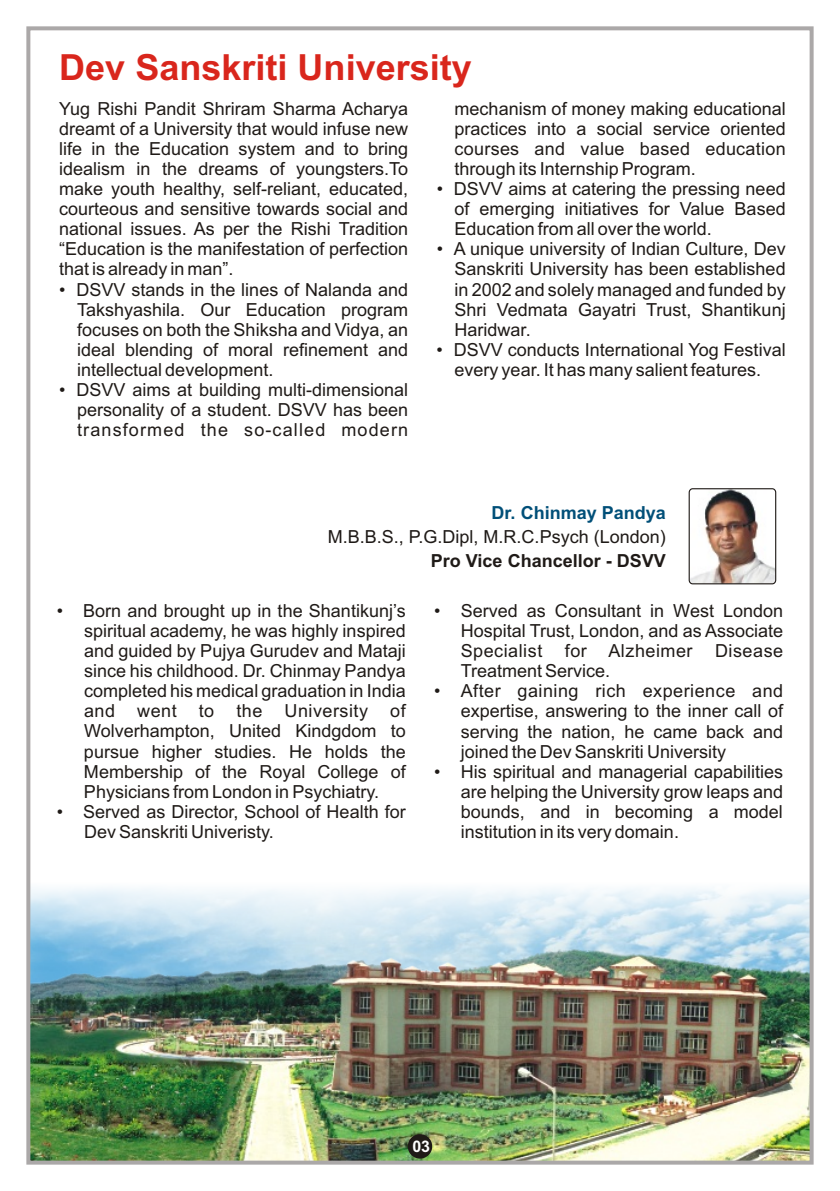
<style>
.page{position:relative;width:840px;height:1191px;background:#fff}
.page>*{position:absolute;margin:0;border:0;box-sizing:border-box;transform-origin:0 0}
.t1{font:700 36px "Arial";color:#d9261c}
.t2{font:18px/20.2px "Arial";color:#1f1a17;text-align:justify}
.t3{font:700 18px "Arial";color:#1f1a17}
.t4{font:18px "Arial";letter-spacing:.03em;color:#1f1a17}
.t5{font:700 18px "Arial";color:#004f78}
.t6{font:700 16px "Arial";color:#fff}
</style>
<div class="page">
<img style="left:31px;top:888px;width:777px;height:271px">
<div style="left:26px;top:26px;width:787px;height:1138px;border:4px solid #aba8a8"></div>
<img style="left:688px;top:489px;width:87px;height:95px;border-radius:4px">
<div style="left:688px;top:488px;width:87px;height:96px;border:1px solid #1f1a17;border-radius:4px"></div>
<div style="left:407px;top:1134px;width:25px;height:24px;background:#1f1a17;border-radius:50%"></div>
<h1 class="t1" style="left:59px;top:53px;width:414px">Dev Sanskriti University</h1>
<p class="t2" style="left:59px;top:100px;width:350px">Yug Rishi Pandit Shriram Sharma Acharya</p>
<p class="t2" style="left:454px;top:100px;width:332px">mechanism of money making educational</p>
<p class="t2" style="left:59px;top:120px;width:350px">dreamt of a University that would infuse new</p>
<p class="t2" style="left:454px;top:120px;width:332px">practices into a social service oriented</p>
<p class="t2" style="left:59px;top:140px;width:350px">life in the Education system and to bring</p>
<p class="t2" style="left:454px;top:140px;width:332px">courses and value based education</p>
<p class="t2" style="left:59px;top:160px;width:350px">idealism in the dreams of youngsters.To</p>
<p class="t2" style="left:454px;top:160px;width:243px">through its Internship Program.</p>
<p class="t2" style="left:59px;top:180px;width:350px">make youth healthy, self-reliant, educated,</p>
<p class="t2" style="left:436px;top:180px;width:350px">• DSVV aims at catering the pressing need</p>
<p class="t2" style="left:59px;top:200px;width:350px">courteous and sensitive towards social and</p>
<p class="t2" style="left:454px;top:200px;width:332px">of emerging initiatives for Value Based</p>
<p class="t2" style="left:59px;top:220px;width:350px">national issues. As per the Rishi Tradition</p>
<p class="t2" style="left:454px;top:220px;width:259px">Education from all over the world.</p>
<p class="t2" style="left:59px;top:240px;width:350px">“Education is the manifestation of perfection</p>
<p class="t2" style="left:436px;top:240px;width:350px">• A unique university of Indian Culture, Dev</p>
<p class="t2" style="left:59px;top:261px;width:176px">that is already in man”.</p>
<p class="t2" style="left:454px;top:261px;width:332px">Sanskriti University has been established</p>
<p class="t2" style="left:59px;top:281px;width:350px">• DSVV stands in the lines of Nalanda and</p>
<p class="t2" style="left:454px;top:281px;width:332px">in 2002 and solely managed and funded by</p>
<p class="t2" style="left:77px;top:301px;width:332px">Takshyashila. Our Education program</p>
<p class="t2" style="left:454px;top:301px;width:332px">Shri Vedmata Gayatri Trust, Shantikunj</p>
<p class="t2" style="left:77px;top:321px;width:332px">focuses on both the Shiksha and Vidya, an</p>
<p class="t2" style="left:454px;top:321px;width:78px">Haridwar.</p>
<p class="t2" style="left:77px;top:341px;width:332px">ideal blending of moral refinement and</p>
<p class="t2" style="left:436px;top:341px;width:350px">• DSVV conducts International Yog Festival</p>
<p class="t2" style="left:77px;top:361px;width:198px">intellectual development.</p>
<p class="t2" style="left:454px;top:361px;width:308px">every year. It has many salient features.</p>
<p class="t2" style="left:77px;top:381px;width:332px;text-indent:-18px">• DSVV aims at building multi-dimensional personality of a student. DSVV has been transformed the so-called modern</p>
<p class="t5" style="left:491px;top:506px;width:176px">Dr. Chinmay Pandya</p>
<p class="t2" style="left:327px;top:528px;width:339px">M.B.B.S., P.G.Dipl, M.R.C.Psych (London)</p>
<p class="t3" style="left:430px;top:553px;width:236px">Pro Vice Chancellor - DSVV</p>
<p class="t2" style="left:83px;top:602px;width:324px">Born and brought up in the Shantikunj’s spiritual academy, he was highly inspired and guided by Pujya Gurudev and Mataji since his childhood. Dr. Chinmay Pandya completed his medical graduation in India and went to the University of Wolverhampton, United Kindgdom to pursue higher studies. He holds the Membership of the Royal College of Physicians from London in Psychiatry.</p>
<p class="t2" style="left:57px;top:602px;width:8px">•</p>
<p class="t2" style="left:460px;top:602px;width:324px;text-indent:-27px">• Served as Consultant in West London Hospital Trust, London, and as Associate Specialist</p>
<p class="t4" style="left:564px;top:644px;width:129px">for Alzheimer</p>
<p class="t4" style="left:714px;top:644px;width:70px">Disease</p>
<p class="t2" style="left:460px;top:662px;width:151px">Treatment Service.</p>
<p class="t2" style="left:460px;top:682px;width:324px;text-indent:-26px">• After gaining rich experience and expertise, answering to the inner call of serving the nation, he came back and joined the Dev Sanskriti University</p>
<p class="t2" style="left:434px;top:763px;width:350px;text-align:right">• His spiritual and managerial capabilities are helping the University grow leaps and</p>
<p class="t2" style="left:57px;top:803px;width:350px">• Served as Director, School of Health for</p>
<p class="t2" style="left:460px;top:803px;width:323px">bounds, and in becoming a model</p>
<p class="t2" style="left:84px;top:823px;width:191px">Dev Sanskriti Univeristy.</p>
<p class="t2" style="left:460px;top:823px;width:220px">institution in its very domain.</p>
<p class="t6" style="left:412px;top:1140px;width:19px">03</p>
</div>
